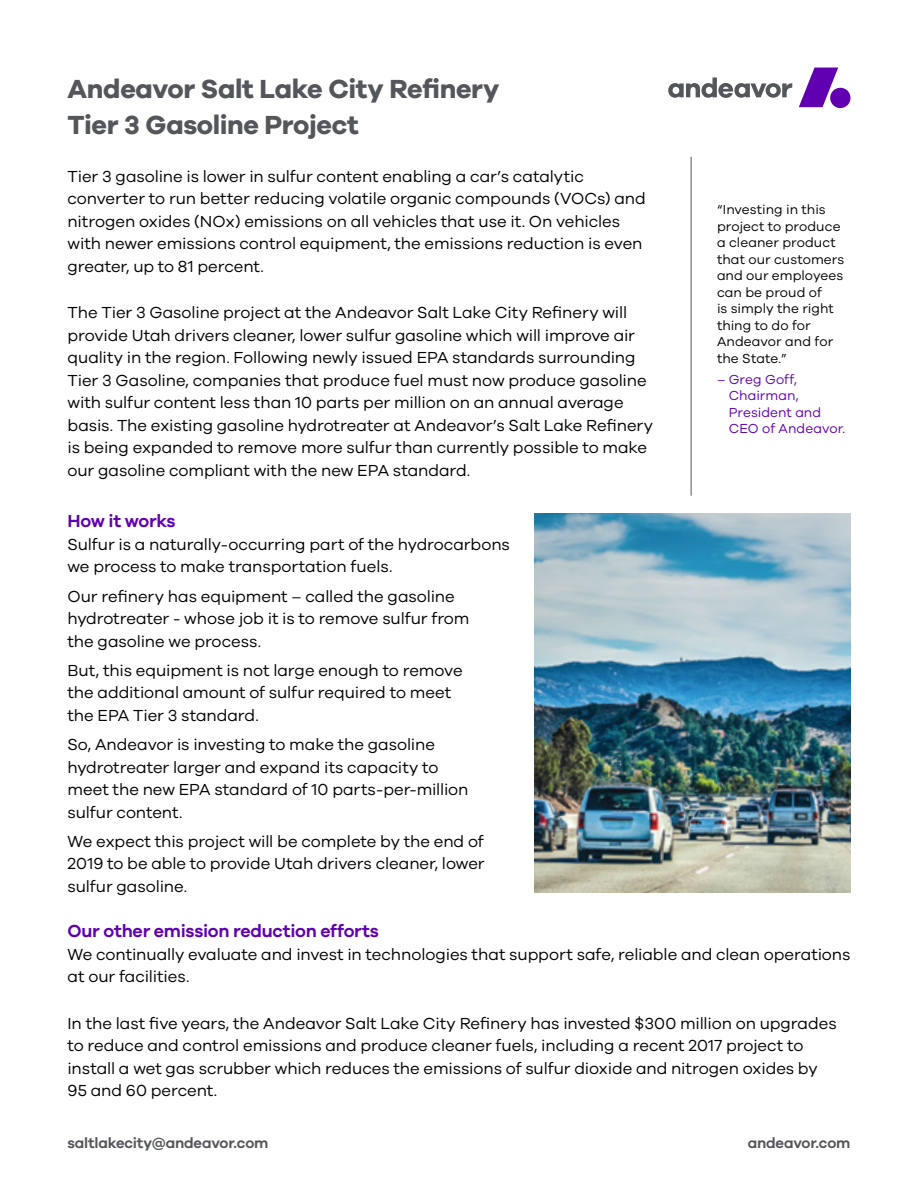
<style>
.page{position:relative;width:918px;height:1188px;background:#fff}
.page>*{position:absolute;margin:0;border:0;box-sizing:border-box;transform-origin:0 0}
.t1{font:700 27px/36px "Galano Grotesque";letter-spacing:-.015em;color:#53565a}
.t2{font:600 18px "Galano Grotesque";letter-spacing:-.015em;color:#6100b0}
.t3{font:16.5px/22.5px "Galano Grotesque";letter-spacing:-.005em;color:#000}
.t4{font:600 15px "Galano Grotesque";letter-spacing:-.015em;color:#53565a}
.t5{font:13.5px/16.5px "Galano Grotesque";letter-spacing:.005em;color:#000}
.t6{font:13.5px/16.5px "Galano Grotesque";letter-spacing:.005em;color:#6100b0}
</style>
<div class="page">
<svg style="left:799px;top:68px;width:52px;height:40px"></svg>
<svg style="left:668px;top:78px;width:124px;height:20px"></svg>
<hr style="left:691px;top:157px;width:1px;height:339px;background:#53565a">
<img style="left:535px;top:514px;width:315px;height:378px">
<h1 class="t1" style="left:68px;top:70px;width:434px">Andeavor Salt Lake City Refinery<br>Tier 3 Gasoline Project</h1>
<p class="t3" style="left:68px;top:164px;width:580px">Tier 3 gasoline is lower in sulfur content enabling a car’s catalytic converter to run better reducing volatile organic compounds (VOCs) and nitrogen oxides (NOx) emissions on all vehicles that use it. On vehicles with newer emissions control equipment, the emissions reduction is even greater, up to 81 percent.</p>
<p class="t3" style="left:68px;top:301px;width:587px">The Tier 3 Gasoline project at the Andeavor Salt Lake City Refinery will provide Utah drivers cleaner, lower sulfur gasoline which will improve air quality in the region. Following newly issued EPA standards surrounding Tier 3 Gasoline, companies that produce fuel must now produce gasoline with sulfur content less than 10 parts per million on an annual average basis. The existing gasoline hydrotreater at Andeavor’s Salt Lake Refinery is being expanded to remove more sulfur than currently possible to make our gasoline compliant with the new EPA standard.</p>
<p class="t2" style="left:68px;top:510px;width:110px">How it works</p>
<p class="t3" style="left:68px;top:533px;width:444px">Sulfur is a naturally-occurring part of the hydrocarbons we process to make transportation fuels.</p>
<p class="t3" style="left:68px;top:584px;width:404px">Our refinery has equipment – called the gasoline hydrotreater - whose job it is to remove sulfur from the gasoline we process.</p>
<p class="t3" style="left:68px;top:659px;width:397px">But, this equipment is not large enough to remove the additional amount of sulfur required to meet the EPA Tier 3 standard.</p>
<p class="t3" style="left:68px;top:733px;width:403px">So, Andeavor is investing to make the gasoline hydrotreater larger and expand its capacity to meet the new EPA standard of 10 parts-per-million sulfur content.</p>
<p class="t3" style="left:68px;top:830px;width:419px;text-align:justify">We expect this project will be complete by the end of 2019 to be able to provide Utah drivers cleaner, lower sulfur gasoline.</p>
<p class="t2" style="left:68px;top:920px;width:313px">Our other emission reduction efforts</p>
<p class="t3" style="left:68px;top:943px;width:785px">We continually evaluate and invest in technologies that support safe, reliable and clean operations at our facilities.</p>
<p class="t3" style="left:68px;top:1012px;width:771px">In the last five years, the Andeavor Salt Lake City Refinery has invested $300 million on upgrades to reduce and control emissions and produce cleaner fuels, including a recent 2017 project to install a wet gas scrubber which reduces the emissions of sulfur dioxide and nitrogen oxides by 95 and 60 percent.</p>
<p class="t5" style="left:717px;top:201px;width:129px">“Investing in this project to produce a cleaner product that our customers and our employees can be proud of<br>is simply the right thing to do for<br>Andeavor and for the State.”</p>
<p class="t6" style="left:729px;top:371px;width:118px;text-indent:-12px">– Greg Goff,<br>Chairman,<br>President and<br>CEO of Andeavor.</p>
<p class="t4" style="left:68px;top:1133px;width:202px">saltlakecity@andeavor.com</p>
<p class="t4" style="left:748px;top:1133px;width:104px">andeavor.com</p>
</div>
